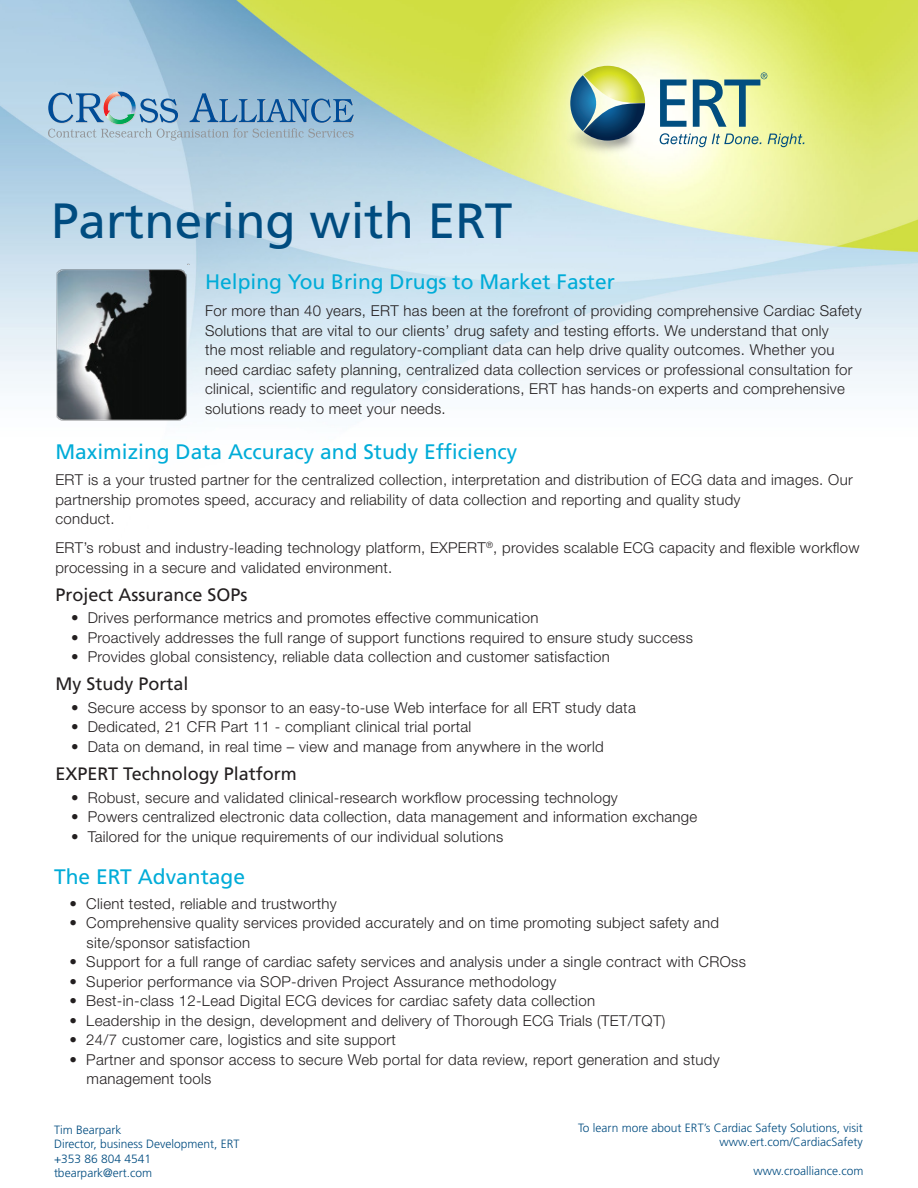
<style>
.page{position:relative;width:918px;height:1188px;background:#fff}
.page>*{position:absolute;margin:0;border:0;box-sizing:border-box;transform-origin:0 0}
.t1{font:49.5px "Frutiger";color:#004c80}
.t2{font:21px "Frutiger";color:#00acd8}
.t3{font:18px "Frutiger";color:#231f20}
.t4{font:300 15px/19.5px "Helvetica Neue";letter-spacing:.02em;color:#231f20}
.t5{font:300 12px/14.4px "Frutiger";color:#004c80;text-align:right}
</style>
<div class="page">
<img style="left:0;top:0;width:918px;height:417px">
<img style="left:525px;top:84px;width:150px;height:96px">
<img style="left:573px;top:56px;width:82px;height:37px">
<img style="left:573px;top:93px;width:82px;height:58px">
<img style="left:560px;top:65px;width:46px;height:76px">
<svg style="left:570px;top:66px;width:75px;height:75px"></svg>
<svg style="left:660px;top:133px;width:101px;height:14px"></svg>
<svg style="left:768px;top:134px;width:36px;height:13px"></svg>
<svg style="left:660px;top:80px;width:27px;height:47px"></svg>
<svg style="left:693px;top:72px;width:74px;height:55px"></svg>
<img style="left:55px;top:263px;width:139px;height:158px">
<svg style="left:48px;top:92px;width:306px;height:49px"></svg>
<p class="t1" style="left:51px;top:191px;width:463px">Partnering with ERT</p>
<p class="t2" style="left:205px;top:270px;width:411px">Helping You Bring Drugs to Market Faster</p>
<p class="t4" style="left:205px;top:301px;width:658px">For more than 40 years, ERT has been at the forefront of providing comprehensive Cardiac Safety Solutions that are vital to our clients’ drug safety and testing efforts. We understand that only<br>the most reliable and regulatory-compliant data can help drive quality outcomes. Whether you need cardiac safety planning, centralized data collection services or professional consultation for clinical, scientific and regulatory considerations, ERT has hands-on experts and comprehensive solutions ready to meet your needs.</p>
<p class="t2" style="left:55px;top:440px;width:464px">Maximizing Data Accuracy and Study Efficiency</p>
<p class="t4" style="left:55px;top:470px;width:799px">ERT is a your trusted partner for the centralized collection, interpretation and distribution of ECG data and images. Our partnership promotes speed, accuracy and reliability of data collection and reporting and quality study<br>conduct.</p>
<p class="t4" style="left:55px;top:538px;width:806px">ERT’s robust and industry-leading technology platform, EXPERT<sup>®</sup>, provides scalable ECG capacity and flexible workflow processing in a secure and validated environment.</p>
<p class="t3" style="left:55px;top:584px;width:194px">Project Assurance SOPs</p>
<p class="t4" style="left:71px;top:608px;width:469px">• Drives performance metrics and promotes effective communication</p>
<p class="t4" style="left:71px;top:627px;width:623px">• Proactively addresses the full range of support functions required to ensure study success</p>
<p class="t4" style="left:71px;top:647px;width:540px">• Provides global consistency, reliable data collection and customer satisfaction</p>
<p class="t3" style="left:55px;top:673px;width:135px">My Study Portal</p>
<p class="t4" style="left:71px;top:697px;width:566px">• Secure access by sponsor to an easy-to-use Web interface for all ERT study data</p>
<p class="t4" style="left:71px;top:717px;width:402px">• Dedicated, 21 CFR Part 11 - compliant clinical trial portal</p>
<p class="t4" style="left:71px;top:736px;width:534px">• Data on demand, in real time – view and manage from anywhere in the world</p>
<p class="t3" style="left:55px;top:763px;width:243px">EXPERT Technology Platform</p>
<p class="t4" style="left:71px;top:787px;width:548px">• Robust, secure and validated clinical-research workflow processing technology</p>
<p class="t4" style="left:71px;top:807px;width:628px">• Powers centralized electronic data collection, data management and information exchange</p>
<p class="t4" style="left:71px;top:826px;width:434px">• Tailored for the unique requirements of our individual solutions</p>
<p class="t2" style="left:54px;top:864px;width:193px">The ERT Advantage</p>
<p class="t4" style="left:70px;top:893px;width:269px">• Client tested, reliable and trustworthy</p>
<p class="t4" style="left:70px;top:913px;width:651px">• Comprehensive quality services provided accurately and on time promoting subject safety and</p>
<p class="t4" style="left:87px;top:932px;width:165px">site/sponsor satisfaction</p>
<p class="t4" style="left:70px;top:952px;width:678px">• Support for a full range of cardiac safety services and analysis under a single contract with CROss</p>
<p class="t4" style="left:70px;top:971px;width:488px">• Superior performance via SOP-driven Project Assurance methodology</p>
<p class="t4" style="left:70px;top:991px;width:527px">• Best-in-class 12-Lead Digital ECG devices for cardiac safety data collection</p>
<p class="t4" style="left:70px;top:1010px;width:597px">• Leadership in the design, development and delivery of Thorough ECG Trials (TET/TQT)</p>
<p class="t4" style="left:70px;top:1030px;width:328px">• 24/7 customer care, logistics and site support</p>
<p class="t4" style="left:70px;top:1049px;width:652px">• Partner and sponsor access to secure Web portal for data review, report generation and study</p>
<p class="t4" style="left:87px;top:1069px;width:126px">management tools</p>
<p class="t5" style="left:54px;top:1123px;width:187px;text-align:left">Tim Bearpark<br>Director, business Development, ERT +353 86 804 4541 tbearpark@ert.com</p>
<p class="t5" style="left:578px;top:1121px;width:286px">To learn more about ERT’s Cardiac Safety Solutions, visit www.ert.com/CardiacSafety</p>
<p class="t5" style="left:754px;top:1164px;width:111px">www.croalliance.com</p>
</div>
